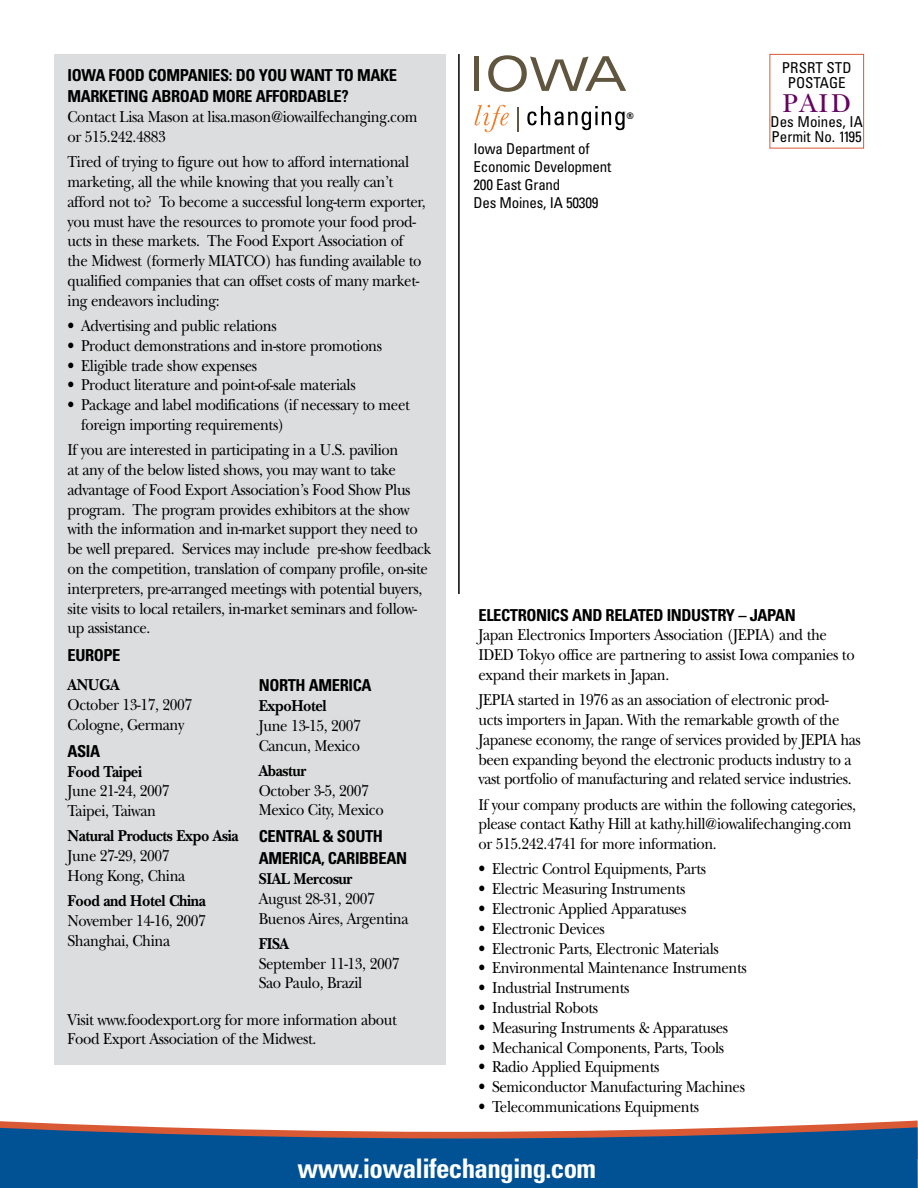
<style>
.page{position:relative;width:918px;height:1188px;background:#fff}
.page>*{position:absolute;margin:0;border:0;box-sizing:border-box;transform-origin:0 0}
.t1{font:700 condensed 27px "Univers";letter-spacing:-.025em;color:#fff}
.t2{font:27px "New Baskerville";color:#650360}
.t3{font:16.5px/19.8px "New Baskerville";letter-spacing:-.025em;color:#000;scale:.9 1}
.t4{font:700 condensed 16.5px/21.8px "Univers";letter-spacing:-.025em;color:#000}
.t5{font:700 16.5px "New Baskerville";letter-spacing:-.025em;color:#000;scale:.9 1}
.t6{font:condensed 15px/18px "Univers";letter-spacing:-.015em;color:#000}
.t7{font:700 condensed 9px "Univers";color:#000}
</style>
<div class="page">
<div style="left:54px;top:54px;width:392px;height:1011px;background:#dcddde"></div>
<svg style="left:475px;top:105px;width:34px;height:27px"></svg>
<svg style="left:518px;top:107px;width:1px;height:24px"></svg>
<div style="left:474px;top:56px;width:5px;height:35px;background:#60553e"></div>
<svg style="left:488px;top:55px;width:138px;height:37px"></svg>
<svg style="left:527px;top:106px;width:99px;height:24px"></svg>
<div style="left:770px;top:54px;width:94px;height:94px;border:1px solid #d95935"></div>
<hr style="left:458px;top:54px;width:2px;height:540px;background:#000">
<svg style="left:0;top:1121px;width:918px;height:6px"></svg>
<svg style="left:0;top:1127px;width:918px;height:61px;background:#1c588f"></svg>
<p class="t4" style="left:68px;top:64px;width:331px">IOWA FOOD COMPANIES: DO YOU WANT TO MAKE<br>MARKETING ABROAD MORE AFFORDABLE?</p>
<p class="t3" style="left:68px;top:107px;width:390px">Contact Lisa Mason at lisa.mason@iowailfechanging.com or 515.242.4883</p>
<p class="t3" style="left:68px;top:152px;width:399px">Tired of trying to figure out how to afford international marketing, all the while knowing that you really can’t afford not to? To become a successful long-term exporter, you must have the resources to promote your food prod&shy;ucts in these markets. The Food Export Association of the Midwest (formerly MIATCO) has funding available to qualified companies that can offset costs of many market&shy;ing endeavors including:</p>
<p class="t3" style="left:68px;top:316px;width:234px">• Advertising and public relations</p>
<p class="t3" style="left:68px;top:336px;width:351px">• Product demonstrations and in-store promotions</p>
<p class="t3" style="left:68px;top:355px;width:212px">• Eligible trade show expenses</p>
<p class="t3" style="left:68px;top:375px;width:322px">• Product literature and point-of-sale materials</p>
<p class="t3" style="left:81px;top:395px;width:367px;text-indent:-14px">• Package and label modifications (if necessary to meet foreign importing requirements)</p>
<p class="t3" style="left:68px;top:440px;width:406px">If you are interested in participating in a U.S. pavilion<br>at any of the below listed shows, you may want to take advantage of Food Export Association’s Food Show Plus program. The program provides exhibitors at the show with the information and in-market support they need to be well prepared. Services may include pre-show feedback on the competition, translation of company profile, on-site interpreters, pre-arranged meetings with potential buyers, site visits to local retailers, in-market seminars and follow&shy;up assistance.</p>
<p class="t4" style="left:68px;top:644px;width:54px">EUROPE</p>
<p class="t5" style="left:68px;top:675px;width:60px">ANUGA</p>
<p class="t3" style="left:68px;top:695px;width:140px">October 13-17, 2007<br>Cologne, Germany</p>
<p class="t4" style="left:68px;top:740px;width:34px">ASIA</p>
<p class="t5" style="left:68px;top:762px;width:84px">Food Taipei</p>
<p class="t3" style="left:68px;top:781px;width:115px">June 21-24, 2007<br>Taipei, Taiwan</p>
<p class="t5" style="left:68px;top:826px;width:192px">Natural Products Expo Asia</p>
<p class="t3" style="left:68px;top:846px;width:132px">June 27-29, 2007<br>Hong Kong, China</p>
<p class="t5" style="left:68px;top:891px;width:155px">Food and Hotel China</p>
<p class="t3" style="left:68px;top:911px;width:155px">November 14-16, 2007<br>Shanghai, China</p>
<p class="t4" style="left:259px;top:674px;width:114px">NORTH AMERICA</p>
<p class="t5" style="left:259px;top:696px;width:77px">ExpoHotel</p>
<p class="t3" style="left:259px;top:716px;width:115px">June 13-15, 2007<br>Cancun, Mexico</p>
<p class="t5" style="left:259px;top:761px;width:54px">Abastur</p>
<p class="t3" style="left:259px;top:780px;width:140px">October 3-5, 2007<br>Mexico City, Mexico</p>
<p class="t4" style="left:259px;top:826px;width:150px">CENTRAL &amp; SOUTH<br>AMERICA, CARIBBEAN</p>
<p class="t5" style="left:259px;top:869px;width:106px">SIAL Mercosur</p>
<p class="t3" style="left:259px;top:889px;width:168px">August 28-31, 2007<br>Buenos Aires, Argentina</p>
<p class="t5" style="left:259px;top:934px;width:35px">FISA</p>
<p class="t3" style="left:259px;top:954px;width:158px">September 11-13, 2007<br>Sao Paulo, Brazil</p>
<p class="t3" style="left:68px;top:1009px;width:367px">Visit www.foodexport.org for more information about<br>Food Export Association of the Midwest.</p>
<p class="t6" style="left:474px;top:139px;width:139px">Iowa Department of<br>Economic Development<br>200 East Grand<br>Des Moines, IA 50309</p>
<p class="t7" style="left:627px;top:110px;width:9px">®</p>
<p class="t6" style="left:782px;top:60px;width:71px;line-height:15px;text-align:center">PRSRT STD<br>Postage</p>
<h1 class="t2" style="left:782px;top:87px;width:70px">PAID</h1>
<p class="t6" style="left:771px;top:114px;width:93px;line-height:15px">Des Moines, IA<br>Permit No. 1195</p>
<p class="t4" style="left:479px;top:604px;width:319px">ELECTRONICS AND RELATED INDUSTRY – JAPAN</p>
<p class="t3" style="left:479px;top:625px;width:419px">Japan Electronics Importers Association (JEPIA) and the<br>IDED Tokyo office are partnering to assist Iowa companies to expand their markets in Japan.</p>
<p class="t3" style="left:479px;top:690px;width:426px">JEPIA started in 1976 as an association of electronic prod-<br>ucts importers in Japan. With the remarkable growth of the Japanese economy, the range of services provided by JEPIA has been expanding beyond the electronic products industry to a vast portfolio of manufacturing and related service industries.</p>
<p class="t3" style="left:479px;top:795px;width:421px">If your company products are within the following categories, please contact Kathy Hill at kathy.hill@iowalifechanging.com or 515.242.4741 for more information.</p>
<p class="t3" style="left:479px;top:859px;width:254px">• Electric Control Equipments, Parts</p>
<p class="t3" style="left:479px;top:879px;width:231px">• Electric Measuring Instruments</p>
<p class="t3" style="left:479px;top:899px;width:232px">• Electronic Applied Apparatuses</p>
<p class="t3" style="left:479px;top:919px;width:142px">• Electronic Devices</p>
<p class="t3" style="left:479px;top:939px;width:269px">• Electronic Parts, Electronic Materials</p>
<p class="t3" style="left:479px;top:958px;width:300px">• Environmental Maintenance Instruments</p>
<p class="t3" style="left:479px;top:978px;width:169px">• Industrial Instruments</p>
<p class="t3" style="left:479px;top:998px;width:134px">• Industrial Robots</p>
<p class="t3" style="left:479px;top:1018px;width:279px">• Measuring Instruments &amp; Apparatuses</p>
<p class="t3" style="left:479px;top:1038px;width:275px">• Mechanical Components, Parts, Tools</p>
<p class="t3" style="left:479px;top:1057px;width:203px">• Radio Applied Equipments</p>
<p class="t3" style="left:479px;top:1077px;width:298px">• Semiconductor Manufacturing Machines</p>
<p class="t3" style="left:479px;top:1097px;width:247px">• Telecommunications Equipments</p>
<h1 class="t1" style="left:298px;top:1152px;width:300px">WWW.IOWALIFECHANGING.COM</h1>
</div>
